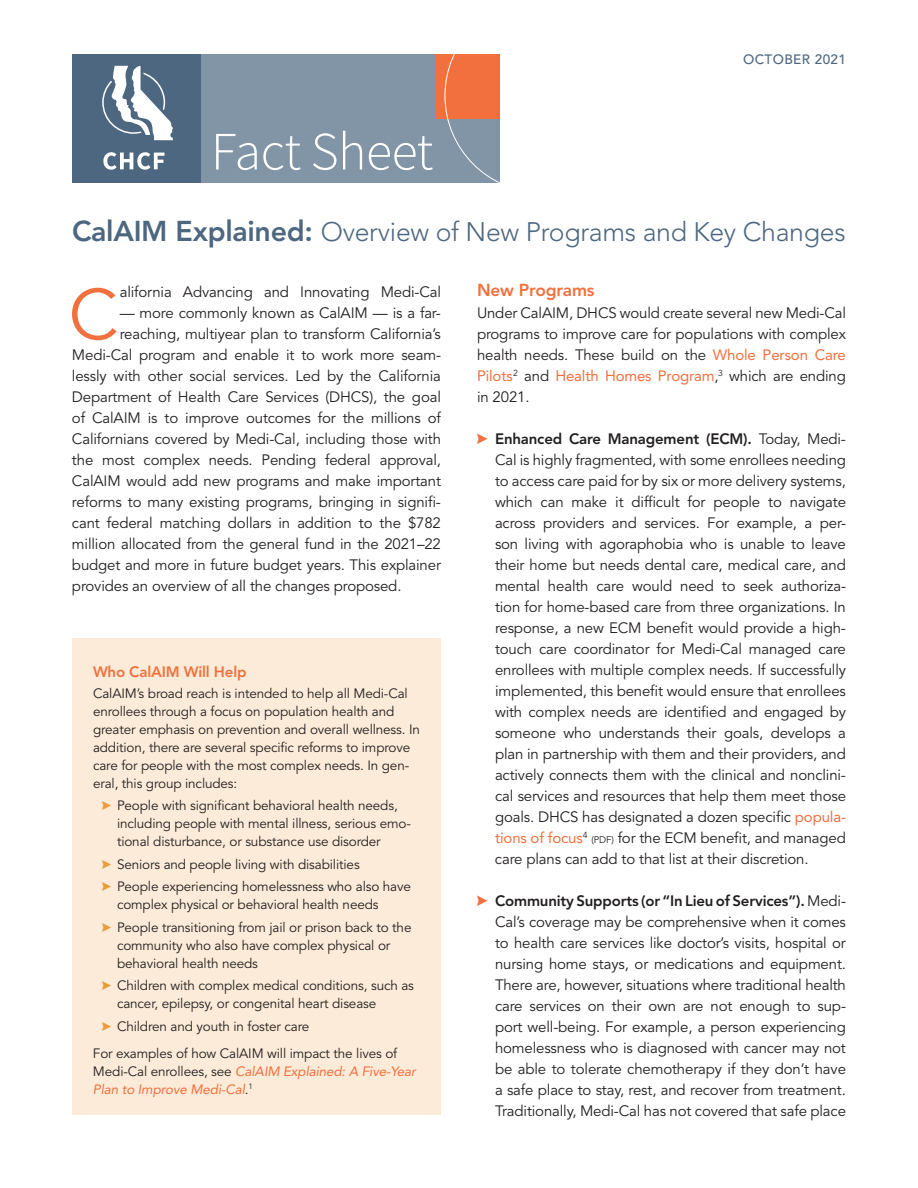
<style>
.page{position:relative;width:918px;height:1188px;background:#fff}
.page>*{position:absolute;margin:0;border:0;box-sizing:border-box;transform-origin:0 0}
.t1{font:70.65px "Avenir LT Std";color:#f2703e}
.t2{font:300 54px "Source Sans Pro";letter-spacing:-.01em;color:#fff}
.t3{font:300 26.7px "Avenir LT Std";letter-spacing:-.01em;color:#4d6780}
.t4{font:800 17.25px "Avenir LT Std";letter-spacing:-.01em;color:#f2703e}
.t5{font:15px/21px "Avenir LT Std";letter-spacing:-.01em;color:#231f20;text-align:justify}
.t6{font:800 15px "Avenir LT Std";letter-spacing:-.01em;color:#f2703e}
.t7{font:13.5px/18px "Avenir LT Std";letter-spacing:-.01em;color:#231f20}
.t8{font:italic 13.5px/18px "Avenir LT Std";letter-spacing:-.01em;color:#f2703e}
.t9{font:500 13.5px "Avenir LT Std";letter-spacing:.03em;color:#4d6780}
.s1{font-weight:800;font-size:28.5px}
.s2{font-style:normal;color:#231f20}
.s3{color:#f2703e}
.s4{font-weight:800}
.s5{font-size:9.45px}
</style>
<div class="page">
<div style="left:72px;top:54px;width:129px;height:129px;background:#4d6780"></div>
<svg style="left:102px;top:66px;width:71px;height:74px"></svg>
<svg style="left:103px;top:152px;width:61px;height:18px"></svg>
<div style="left:201px;top:54px;width:299px;height:129px;background:#8295a6"></div>
<div style="left:435px;top:54px;width:65px;height:64px;background:#f2703e"></div>
<svg style="left:445px;top:54px;width:55px;height:129px"></svg>
<div style="left:72px;top:638px;width:369px;height:477px;background:#fbebd8"></div>
<h2 class="t2" style="left:211px;top:119px;width:224px">Fact Sheet</h2>
<p class="t9" style="left:743px;top:52px;width:104px">OCTOBER 2021</p>
<h3 class="t3" style="left:72px;top:216px;width:775px"><span class="s1">CalAIM Explained:</span> Overview of New Programs and Key Changes</h3>
<h1 class="t1" style="left:69px;top:274px;width:51px">C</h1>
<p class="t5" style="left:120px;top:282px;width:323px">alifornia Advancing and Innovating Medi-Cal</p>
<p class="t5" style="left:120px;top:303px;width:323px">— more commonly known as CalAIM — is a far-</p>
<p class="t5" style="left:120px;top:324px;width:323px">reaching, multiyear plan to transform California’s</p>
<p class="t5" style="left:72px;top:345px;width:371px">Medi-Cal program and enable it to work more seam-</p>
<p class="t5" style="left:72px;top:366px;width:371px">lessly with other social services. Led by the California</p>
<p class="t5" style="left:72px;top:387px;width:370px">Department of Health Care Services (DHCS), the goal</p>
<p class="t5" style="left:72px;top:408px;width:370px">of CalAIM is to improve outcomes for the millions of</p>
<p class="t5" style="left:72px;top:429px;width:371px">Californians covered by Medi-Cal, including those with</p>
<p class="t5" style="left:72px;top:450px;width:371px">the most complex needs. Pending federal approval,</p>
<p class="t5" style="left:72px;top:471px;width:371px">CalAIM would add new programs and make important</p>
<p class="t5" style="left:72px;top:492px;width:370px">reforms to many existing programs, bringing in signifi-</p>
<p class="t5" style="left:72px;top:513px;width:370px">cant federal matching dollars in addition to the $782</p>
<p class="t5" style="left:72px;top:534px;width:370px">million allocated from the general fund in the 2021–22</p>
<p class="t5" style="left:72px;top:555px;width:370px">budget and more in future budget years. This explainer</p>
<p class="t5" style="left:72px;top:576px;width:331px">provides an overview of all the changes proposed.</p>
<p class="t6" style="left:93px;top:663px;width:155px">Who CalAIM Will Help</p>
<p class="t7" style="left:93px;top:684px;width:329px">CalAIM’s broad reach is intended to help all Medi-Cal enrollees through a focus on population health and greater emphasis on prevention and overall wellness. In addition, there are several specific reforms to improve care for people with the most complex needs. In gen&shy;eral, this group includes:</p>
<p class="t7" style="left:117px;top:797px;width:295px">People with significant behavioral health needs, including people with mental illness, serious emo&shy;tional disturbance, or substance use disorder</p>
<p class="t7" style="left:117px;top:853px;width:296px;line-height:22.5px">Seniors and people living with disabilities<br>People experiencing homelessness who also have</p>
<p class="t7" style="left:117px;top:894px;width:296px;line-height:22.5px">complex physical or behavioral health needs<br>People transitioning from jail or prison back to the</p>
<p class="t7" style="left:117px;top:936px;width:275px">community who also have complex physical or behavioral health needs</p>
<p class="t7" style="left:117px;top:977px;width:299px">Children with complex medical conditions, such as cancer, epilepsy, or congenital heart disease</p>
<p class="t7" style="left:93px;top:1013px;width:306px;line-height:27px;text-indent:24px">Children and youth in foster care<br>For examples of how CalAIM will impact the lives of</p>
<p class="t8" style="left:93px;top:1062px;width:324px"><span class="s2">Medi-Cal enrollees, see</span> CalAIM Explained: A Five-Year<br>Plan to Improve Medi-Cal<span class="s2">.</span><sup>1</sup></p>
<p class="t4" style="left:477px;top:279px;width:119px">New Programs</p>
<p class="t5" style="left:477px;top:303px;width:371px">Under CalAIM, DHCS would create several new Medi-Cal programs to improve care for populations with complex health needs. These build on the <span class="s3">Whole Person Care Pilots</span><sup>2</sup> and <span class="s3">Health Homes Program</span>,<sup>3</sup> which are ending in 2021.</p>
<p class="t5" style="left:495px;top:429px;width:353px"><span class="s4">Enhanced Care Management (ECM).</span> Today, Medi-Cal is highly fragmented, with some enrollees needing to access care paid for by six or more delivery systems, which can make it difficult for people to navigate across providers and services. For example, a per&shy;son living with agoraphobia who is unable to leave their home but needs dental care, medical care, and mental health care would need to seek authoriza&shy;tion for home-based care from three organizations. In response, a new ECM benefit would provide a high&shy;touch care coordinator for Medi-Cal managed care enrollees with multiple complex needs. If successfully implemented, this benefit would ensure that enrollees with complex needs are identified and engaged by someone who understands their goals, develops a plan in partnership with them and their providers, and actively connects them with the clinical and nonclini&shy;cal services and resources that help them meet those goals. DHCS has designated a dozen specific <span class="s3">popula&shy;tions of focus</span><sup>4</sup> <span class="s5">(PDF)</span> for the ECM benefit, and managed care plans can add to that list at their discretion.</p>
<p class="t5" style="left:495px;top:891px;width:353px"><span class="s4">Community Supports (or “In Lieu of Services”).</span> Medi-Cal’s coverage may be comprehensive when it comes to health care services like doctor’s visits, hospital or nursing home stays, or medications and equipment.<br>There are, however, situations where traditional health care services on their own are not enough to sup&shy;port well-being. For example, a person experiencing homelessness who is diagnosed with cancer may not be able to tolerate chemotherapy if they don’t have a safe place to stay, rest, and recover from treatment.<br>Traditionally, Medi-Cal has not covered that safe place</p>
</div>
